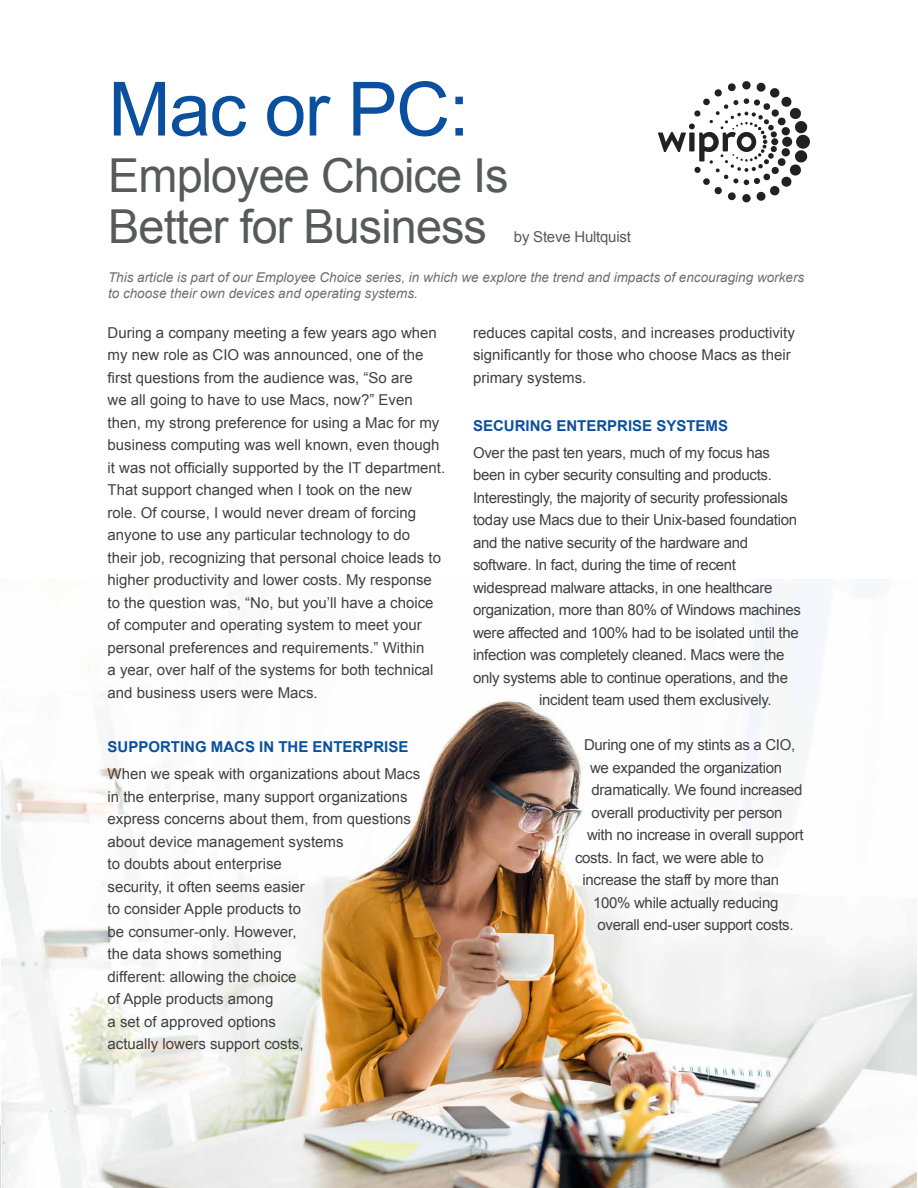
<style>
.page{position:relative;width:918px;height:1188px;background:#fff}
.page>*{position:absolute;margin:0;border:0;box-sizing:border-box;transform-origin:0 0}
.t1{font:74.85px "Arial";letter-spacing:-.02em;color:#0b509e}
.t2{font:46.8px/51.4px "Arial";letter-spacing:-.02em;color:#58595b}
.t3{font:15px/22.5px "Arial";color:#414042}
.t4{font:15px "Arial";letter-spacing:-.02em;color:#414042}
.t5{font:700 15px "Arial";color:#0b509e}
.t6{font:15px "Arial";letter-spacing:-.015em;color:#58595b}
.t7{font:italic 13.5px/16.2px "Arial";color:#6d6e71}
</style>
<div class="page">
<img style="left:0;top:579px;width:916px;height:609px">
<svg style="left:658px;top:81px;width:152px;height:121px"></svg>
<h1 class="t1" style="left:108px;top:60px;width:363px">Mac or PC:</h1>
<h2 class="t2" style="left:108px;top:150px;width:402px">Employee Choice Is<br>Better for Business</h2>
<p class="t7" style="left:108px;top:269px;width:698px">This article is part of our Employee Choice series, in which we explore the trend and impacts of encouraging workers to choose their own devices and operating systems.</p>
<p class="t3" style="left:108px;top:321px;width:339px">During a company meeting a few years ago when my new role as CIO was announced, one of the first questions from the audience was, “So are<br>we all going to have to use Macs, now?” Even then, my strong preference for using a Mac for my business computing was well known, even though it was not officially supported by the IT department.<br>That support changed when I took on the new<br>role. Of course, I would never dream of forcing anyone to use any particular technology to do<br>their job, recognizing that personal choice leads to higher productivity and lower costs. My response to the question was, “No, but you’ll have a choice of computer and operating system to meet your personal preferences and requirements.” Within<br>a year, over half of the systems for both technical and business users were Macs.</p>
<p class="t3" style="left:473px;top:321px;width:323px">reduces capital costs, and increases productivity significantly for those who choose Macs as their primary systems.</p>
<p class="t6" style="left:514px;top:226px;width:119px">by Steve Hultquist</p>
<p class="t5" style="left:473px;top:415px;width:257px">SECURING ENTERPRISE SYSTEMS</p>
<p class="t4" style="left:473px;top:442px;width:298px">Over the past ten years, much of my focus has</p>
<p class="t4" style="left:473px;top:465px;width:300px">been in cyber security consulting and products.</p>
<p class="t4" style="left:473px;top:487px;width:317px">Interestingly, the majority of security professionals</p>
<p class="t4" style="left:473px;top:510px;width:326px">today use Macs due to their Unix-based foundation</p>
<p class="t4" style="left:473px;top:532px;width:277px">and the native security of the hardware and</p>
<p class="t4" style="left:473px;top:555px;width:265px">software. In fact, during the time of recent</p>
<p class="t4" style="left:473px;top:577px;width:301px">widespread malware attacks, in one healthcare</p>
<p class="t4" style="left:473px;top:600px;width:330px">organization, more than 80% of Windows machines</p>
<p class="t4" style="left:473px;top:622px;width:327px">were affected and 100% had to be isolated until the</p>
<p class="t4" style="left:473px;top:645px;width:313px">infection was completely cleaned. Macs were the</p>
<p class="t4" style="left:473px;top:667px;width:316px">only systems able to continue operations, and the</p>
<p class="t4" style="left:539px;top:690px;width:234px">incident team used them exclusively.</p>
<p class="t4" style="left:584px;top:735px;width:213px">During one of my stints as a CIO,</p>
<p class="t4" style="left:590px;top:757px;width:194px">we expanded the organization</p>
<p class="t4" style="left:592px;top:780px;width:213px">dramatically. We found increased</p>
<p class="t4" style="left:592px;top:802px;width:193px">overall productivity per person</p>
<p class="t4" style="left:587px;top:825px;width:218px">with no increase in overall support</p>
<p class="t4" style="left:575px;top:847px;width:190px">costs. In fact, we were able to</p>
<p class="t4" style="left:583px;top:870px;width:198px">increase the staff by more than</p>
<p class="t4" style="left:593px;top:892px;width:187px">100% while actually reducing</p>
<p class="t4" style="left:598px;top:915px;width:198px">overall end-user support costs.</p>
<p class="t5" style="left:108px;top:737px;width:302px">SUPPORTING MACS IN THE ENTERPRISE</p>
<p class="t3" style="left:108px;top:763px;width:314px">When we speak with organizations about Macs in the enterprise, many support organizations express concerns about them, from questions about device management systems<br>to doubts about enterprise<br>security, it often seems easier<br>to consider Apple products to<br>be consumer-only. However,<br>the data shows something<br>different: allowing the choice<br>of Apple products among<br>a set of approved options<br>actually lowers support costs,</p>
</div>
